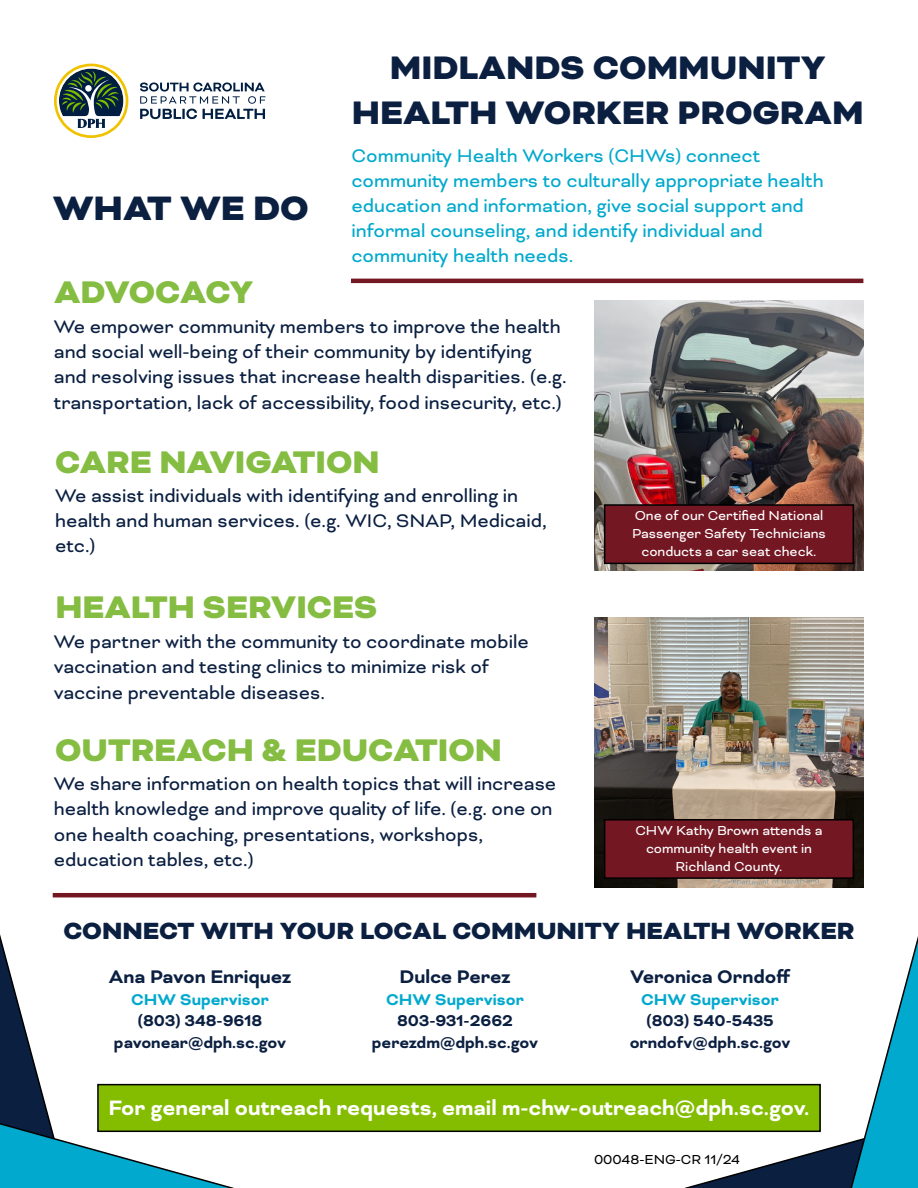
<style>
.page{position:relative;width:918px;height:1188px;background:#fff}
.page>*{position:absolute;margin:0;border:0;box-sizing:border-box;transform-origin:0 0}
.t1{font:900 39px "Bicyclette";color:#0b1f41}
.t2{font:900 37.5px/45px "Bicyclette";color:#0b1f41;text-align:center}
.t3{font:900 36px "Bicyclette";color:#84bd41}
.t4{font:900 36px "Bicyclette";letter-spacing:-.03em;color:#84bd41}
.t5{font:900 27px "Bicyclette";color:#0b1f41}
.t6{font:700 24px "Bicyclette";color:#fff}
.t7{font:21px/25.2px "Bicyclette";color:#0a1f41}
.t8{font:21px/25.2px "Bicyclette";color:#0b1f41}
.t9{font:21px/25.2px "Bicyclette";color:#00a9cd}
.t10{font:700 21px "Bicyclette";color:#0b1f41}
.t11{font:700 18px/21.6px "Bicyclette";color:#0b1f41;text-align:center}
.t12{font:700 18px "Bicyclette";color:#00a9cd}
.t13{font:15px/18px "Bicyclette";color:#fff;text-align:center}
.t14{font:15px "Bicyclette";color:#000}
</style>
<div class="page">
<div style="left:98px;top:1085px;width:722px;height:46px;background:#84bd00"></div>
<div style="left:97px;top:1084px;width:724px;height:48px;border:2px solid #000"></div>
<svg style="left:54px;top:64px;width:74px;height:74px"></svg>
<svg style="left:140px;top:82px;width:126px;height:37px"></svg>
<hr style="left:351px;top:279px;width:512px;height:4px;background:#731723">
<svg style="left:0;top:934px;width:234px;height:254px"></svg>
<svg style="left:684px;top:936px;width:234px;height:252px"></svg>
<hr style="left:53px;top:893px;width:483px;height:4px;background:#731723">
<img style="left:594px;top:300px;width:270px;height:270px">
<img style="left:594px;top:617px;width:270px;height:270px">
<div style="left:605px;top:820px;width:248px;height:58px;background:#731723"></div>
<div style="left:604px;top:819px;width:250px;height:60px;border:2px solid #000"></div>
<div style="left:605px;top:505px;width:248px;height:58px;background:#731723"></div>
<div style="left:604px;top:504px;width:250px;height:60px;border:2px solid #000"></div>
<h1 class="t1" style="left:53px;top:185px;width:258px">WHAT WE DO</h1>
<h3 class="t4" style="left:54px;top:271px;width:201px">ADVOCACY</h3>
<h2 class="t2" style="left:352px;top:46px;width:513px">MIDLANDS COMMUNITY<br>HEALTH WORKER PROGRAM</h2>
<p class="t9" style="left:352px;top:143px;width:474px">Community Health Workers (CHWs) connect community members to culturally appropriate health education and information, give social support and informal counseling, and identify individual and community health needs.</p>
<p class="t7" style="left:54px;top:314px;width:514px">We empower community members to improve the health and social well-being of their community by identifying and resolving issues that increase health disparities. (e.g. transportation, lack of accessibility, food insecurity, etc.)</p>
<h3 class="t3" style="left:55px;top:440px;width:326px">CARE NAVIGATION</h3>
<p class="t7" style="left:55px;top:483px;width:493px">We assist individuals with identifying and enrolling in health and human services. (e.g. WIC, SNAP, Medicaid, etc.)</p>
<h3 class="t3" style="left:55px;top:586px;width:323px">HEALTH SERVICES</h3>
<p class="t8" style="left:54px;top:629px;width:476px">We partner with the community to coordinate mobile vaccination and testing clinics to minimize risk of vaccine preventable diseases.</p>
<h3 class="t3" style="left:55px;top:728px;width:448px">OUTREACH &amp; EDUCATION</h3>
<p class="t8" style="left:54px;top:771px;width:504px">We share information on health topics that will increase health knowledge and improve quality of life. (e.g. one on one health coaching, presentations, workshops, education tables, etc.)</p>
<p class="t13" style="left:632px;top:507px;width:195px">One of our Certified National<br>Passenger Safety Technicians conducts a car seat check.</p>
<p class="t13" style="left:635px;top:822px;width:189px">CHW Kathy Brown attends a community health event in<br>Richland County.</p>
<p class="t5" style="left:63px;top:915px;width:793px">CONNECT WITH YOUR LOCAL COMMUNITY HEALTH WORKER</p>
<p class="t10" style="left:109px;top:964px;width:184px">Ana Pavon Enriquez</p>
<p class="t12" style="left:131px;top:989px;width:139px">CHW Supervisor</p>
<p class="t11" style="left:114px;top:1010px;width:174px">(803) 348-9618 pavonear@dph.sc.gov</p>
<p class="t10" style="left:630px;top:964px;width:162px">Veronica Orndoff</p>
<p class="t12" style="left:641px;top:989px;width:139px">CHW Supervisor</p>
<p class="t11" style="left:630px;top:1010px;width:162px">(803) 540-5435 orndofv@dph.sc.gov</p>
<p class="t10" style="left:400px;top:964px;width:113px">Dulce Perez</p>
<p class="t12" style="left:386px;top:989px;width:139px">CHW Supervisor</p>
<p class="t11" style="left:372px;top:1010px;width:168px">803-931-2662 perezdm@dph.sc.gov</p>
<p class="t6" style="left:108px;top:1094px;width:703px">For general outreach requests, email m-chw-outreach@dph.sc.gov.</p>
<p class="t14" style="left:594px;top:1151px;width:148px">00048-ENG-CR 11/24</p>
</div>
